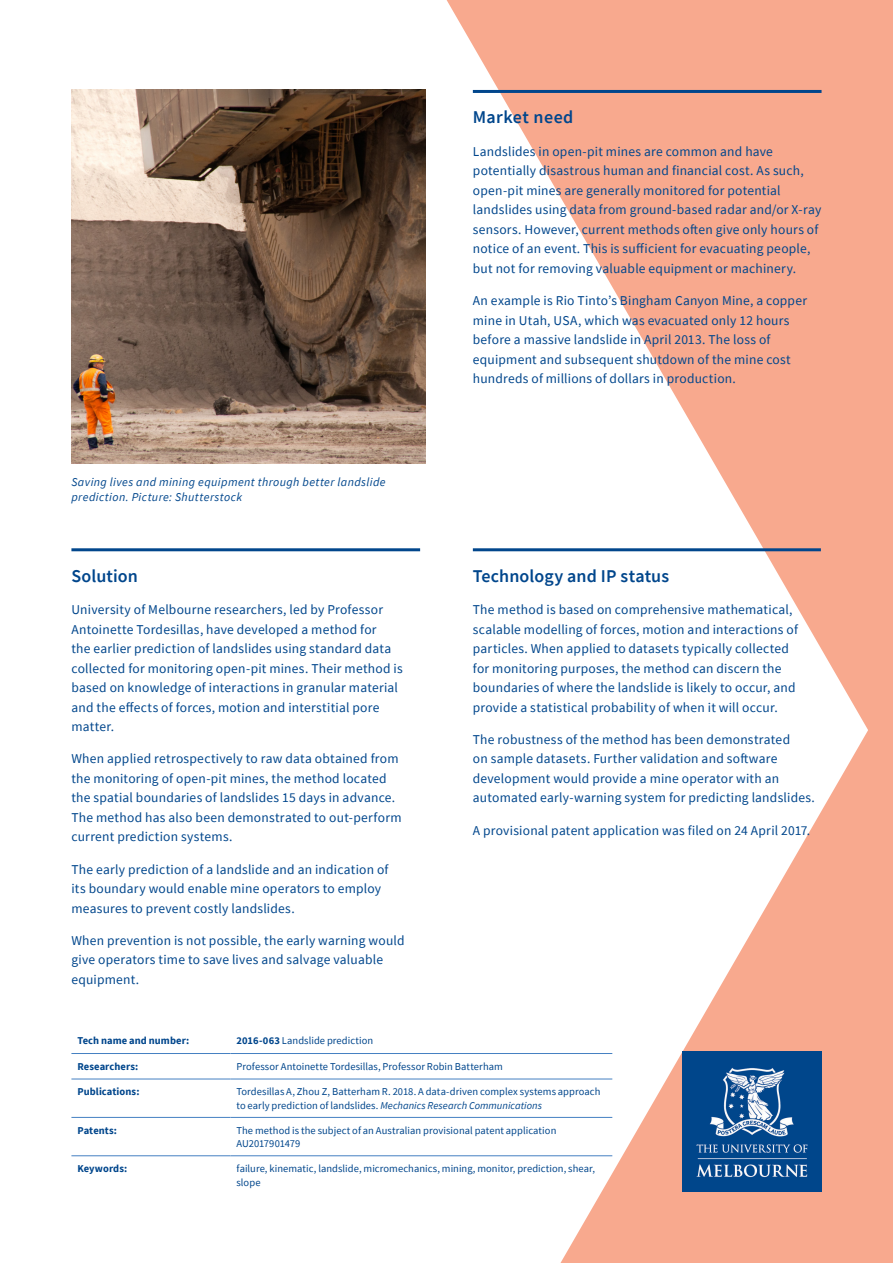
<style>
.page{position:relative;width:893px;height:1263px;background:#fff}
.page>*{position:absolute;margin:0;border:0;box-sizing:border-box;transform-origin:0 0}
.Speaker_details{font:600 18px "Source Sans Pro";letter-spacing:.005em;color:#01468c}
.Speaker_details-2{font:600 18px "Source Sans Pro";letter-spacing:.025em;color:#01468c}
.Body_text{font:13.5px/19.5px "Source Sans Pro";letter-spacing:.015em;color:#01468c}
.Heading1_-_Panel{font:italic 12px/15px "Source Sans Pro";letter-spacing:.035em;color:#01468c}
.Side_panel_text{font:10.5px/13.5px "Source Sans Pro";letter-spacing:.005em;color:#01468c}
.Side_panel_sub_headi{font:700 10.5px "Source Sans Pro";letter-spacing:.01em;color:#01468c}
.s1{font-weight:700}
.s2{font-style:italic}
</style>
<div class="page">
<svg style="left:447px;top:0;width:446px;height:687px;fill:#f8a98e"></svg>
<svg style="left:560px;top:687px;width:333px;height:576px"></svg>
<hr style="left:71px;top:1053px;width:159px;height:1px;background:#4480c2">
<hr style="left:230px;top:1053px;width:382px;height:1px;background:#4480c2">
<hr style="left:71px;top:1079px;width:159px;height:1px;background:#4480c2">
<hr style="left:230px;top:1079px;width:382px;height:1px;background:#4480c2">
<hr style="left:71px;top:1117px;width:159px;height:1px;background:#4480c2">
<hr style="left:230px;top:1117px;width:382px;height:1px;background:#4480c2">
<hr style="left:71px;top:1155px;width:159px;height:1px;background:#4480c2">
<hr style="left:230px;top:1155px;width:382px;height:1px;background:#4480c2">
<img style="left:71px;top:90px;width:354px;height:373px">
<hr style="left:473px;top:90px;width:348px;height:3px;background:#01468c">
<hr style="left:71px;top:548px;width:349px;height:3px;background:#01468c">
<hr style="left:473px;top:548px;width:348px;height:3px;background:#01468c">
<img style="left:682px;top:1051px;width:139px;height:140px">
<p class="Heading1_-_Panel" style="left:71px;top:474px;width:316px">Saving lives and mining equipment through better landslide prediction. Picture: Shutterstock</p>
<p class="Speaker_details" style="left:71px;top:564px;width:68px">Solution</p>
<p class="Body_text" style="left:71px;top:600px;width:333px">University of Melbourne researchers, led by Professor Antoinette Tordesillas, have developed a method for<br>the earlier prediction of landslides using standard data collected for monitoring open-pit mines. Their method is based on knowledge of interactions in granular material and the effects of forces, motion and interstitial pore matter.</p>
<p class="Body_text" style="left:71px;top:749px;width:332px">When applied retrospectively to raw data obtained from the monitoring of open-pit mines, the method located the spatial boundaries of landslides 15 days in advance.<br>The method has also been demonstrated to out-perform current prediction systems.</p>
<p class="Body_text" style="left:71px;top:859px;width:319px">The early prediction of a landslide and an indication of its boundary would enable mine operators to employ measures to prevent costly landslides.</p>
<p class="Body_text" style="left:71px;top:930px;width:335px">When prevention is not possible, the early warning would give operators time to save lives and salvage valuable equipment.</p>
<p class="Speaker_details-2" style="left:473px;top:106px;width:102px">Market need</p>
<p class="Body_text" style="left:473px;top:141px;width:350px">Landslides in open-pit mines are common and have potentially disastrous human and financial cost. As such, open-pit mines are generally monitored for potential landslides using data from ground-based radar and/or X-ray sensors. However, current methods often give only hours of notice of an event. This is sufficient for evacuating people, but not for removing valuable equipment or machinery.</p>
<p class="Body_text" style="left:473px;top:291px;width:336px">An example is Rio Tinto’s Bingham Canyon Mine, a copper mine in Utah, USA, which was evacuated only 12 hours before a massive landslide in April 2013. The loss of equipment and subsequent shutdown of the mine cost hundreds of millions of dollars in production.</p>
<p class="Speaker_details" style="left:473px;top:564px;width:198px">Technology and IP status</p>
<p class="Body_text" style="left:473px;top:600px;width:327px">The method is based on comprehensive mathematical, scalable modelling of forces, motion and interactions of particles. When applied to datasets typically collected for monitoring purposes, the method can discern the boundaries of where the landslide is likely to occur, and provide a statistical probability of when it will occur.</p>
<p class="Body_text" style="left:473px;top:729px;width:343px">The robustness of the method has been demonstrated<br>on sample datasets. Further validation and software development would provide a mine operator with an automated early-warning system for predicting landslides.</p>
<p class="Body_text" style="left:473px;top:820px;width:339px">A provisional patent application was filed on 24 April 2017.</p>
<p class="Side_panel_sub_headi" style="left:77px;top:1034px;width:113px">Tech name and number:</p>
<p class="Side_panel_text" style="left:236px;top:1034px;width:138px"><span class="s1">2016-063</span> Landslide prediction</p>
<p class="Side_panel_sub_headi" style="left:77px;top:1059px;width:62px">Researchers:</p>
<p class="Side_panel_text" style="left:236px;top:1059px;width:268px">Professor Antoinette Tordesillas, Professor Robin Batterham</p>
<p class="Side_panel_sub_headi" style="left:77px;top:1085px;width:64px">Publications:</p>
<p class="Side_panel_text" style="left:236px;top:1085px;width:366px">Tordesillas A, Zhou Z, Batterham R. 2018. A data-driven complex systems approach to early prediction of landslides. <span class="s2">Mechanics Research Communications</span></p>
<p class="Side_panel_sub_headi" style="left:77px;top:1123px;width:41px">Patents:</p>
<p class="Side_panel_text" style="left:236px;top:1123px;width:321px">The method is the subject of an Australian provisional patent application<br>AU2017901479</p>
<p class="Side_panel_sub_headi" style="left:77px;top:1161px;width:51px">Keywords:</p>
<p class="Side_panel_text" style="left:236px;top:1162px;width:360px">failure, kinematic, landslide, micromechanics, mining, monitor, prediction, shear, slope</p>
</div>
